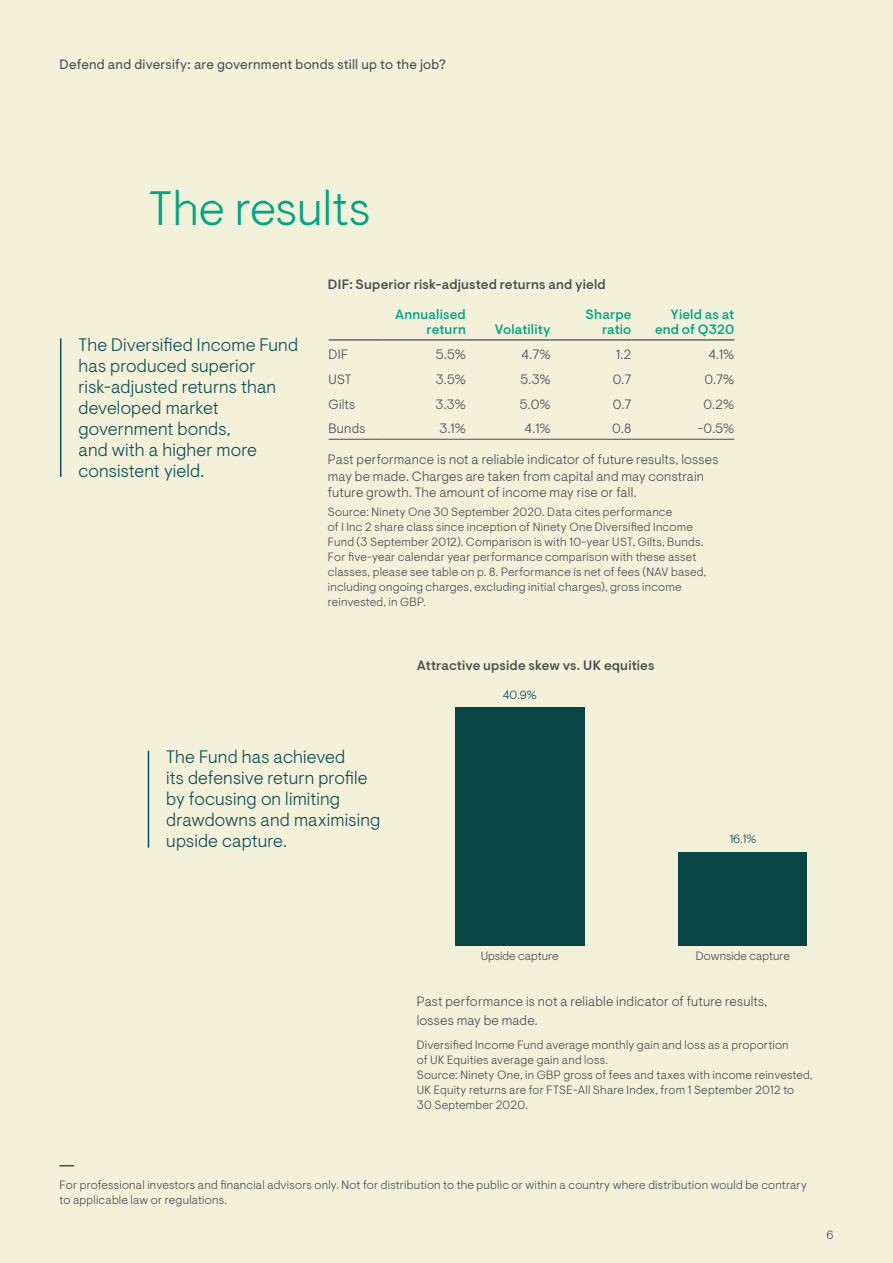
<style>
.page{position:relative;width:893px;height:1263px;background:#f4f1db}
.page>*{position:absolute;margin:0;border:0;box-sizing:border-box;transform-origin:0 0}
.Main_header_1{font:300 48px "Ninety One Visuelt Display";color:#00a786}
.Pull_out_quote_small{font:300 18px/21px "Ninety One Visuelt";letter-spacing:.01em;color:#0c4f51}
.Body_text{font:300 13.5px/16.5px "Ninety One Visuelt";letter-spacing:.015em;color:#4b4c4d}
.Table_body_text_9pt{font:300 13.5px "Ninety One Visuelt";letter-spacing:.015em;color:#4b4c4d}
.Chart_Figure_heading{font:500 13.5px "Ninety One Visuelt";letter-spacing:.015em;color:#4b4c4d}
.Table_column_heading{font:500 13.5px/15px "Ninety One Visuelt";letter-spacing:.015em;color:#00a786;text-align:right}
.t1{font:13.5px "Ninety One Visuelt";letter-spacing:.015em;color:#4b4c4d}
.Source_and_footnote{font:300 12px/15px "Ninety One Visuelt";letter-spacing:.02em;color:#4b4c4d}
.Body_text-2{font:300 12px/15px "Ninety One Visuelt";letter-spacing:.02em;color:#4b4c4d}
.Body_text-3{font:300 12px "Ninety One Visuelt";color:#4b4c4d}
.t2{font:300 12px "Ninety One Visuelt";color:#0c4f51}
</style>
<div class="page">
<hr style="left:329px;top:340px;width:53px;height:1px;background:#231f20">
<hr style="left:382px;top:340px;width:84px;height:1px;background:#231f20">
<hr style="left:466px;top:340px;width:85px;height:1px;background:#231f20">
<hr style="left:551px;top:340px;width:80px;height:1px;background:#231f20">
<hr style="left:631px;top:340px;width:103px;height:1px;background:#231f20">
<hr style="left:329px;top:439px;width:53px;height:1px;background:#4b4c4d">
<hr style="left:382px;top:439px;width:84px;height:1px;background:#4b4c4d">
<hr style="left:466px;top:439px;width:85px;height:1px;background:#4b4c4d">
<hr style="left:551px;top:439px;width:80px;height:1px;background:#4b4c4d">
<hr style="left:631px;top:439px;width:103px;height:1px;background:#4b4c4d">
<hr style="left:60px;top:338px;width:1px;height:139px;background:#0c4f51">
<div style="left:455px;top:707px;width:130px;height:238px;background:#084646"></div>
<div style="left:678px;top:852px;width:129px;height:93px;background:#084646"></div>
<hr style="left:148px;top:751px;width:1px;height:97px;background:#0c4f51">
<svg style="left:60px;top:1165px;width:14px;height:1px"></svg>
<p class="t1" style="left:60px;top:56px;width:388px">Defend and diversify: are government bonds still up to the job?</p>
<p class="Main_header_1" style="left:148px;top:180px;width:224px">The results</p>
<p class="Pull_out_quote_small" style="left:78px;top:334px;width:221px">The Diversified Income Fund has produced superior risk-adjusted returns than developed market government bonds,<br>and with a higher more consistent yield.</p>
<p class="Chart_Figure_heading" style="left:328px;top:277px;width:279px">DIF: Superior risk-adjusted returns and yield</p>
<p class="Table_column_heading" style="left:395px;top:307px;width:72px">Annualised return</p>
<p class="Table_column_heading" style="left:495px;top:322px;width:57px">Volatility</p>
<p class="Table_column_heading" style="left:586px;top:307px;width:47px">Sharpe</p>
<p class="Table_column_heading" style="left:602px;top:322px;width:31px">ratio</p>
<p class="Table_column_heading" style="left:671px;top:307px;width:65px">Yield as at</p>
<p class="Table_column_heading" style="left:655px;top:322px;width:81px">end of Q320</p>
<p class="Table_body_text_9pt" style="left:329px;top:347px;width:21px">DIF</p>
<p class="Table_body_text_9pt" style="left:436px;top:347px;width:32px">5.5%</p>
<p class="Table_body_text_9pt" style="left:522px;top:347px;width:31px">4.7%</p>
<p class="Table_body_text_9pt" style="left:616px;top:347px;width:17px">1.2</p>
<p class="Table_body_text_9pt" style="left:708px;top:347px;width:28px">4.1%</p>
<p class="Table_body_text_9pt" style="left:329px;top:371px;width:25px">UST</p>
<p class="Table_body_text_9pt" style="left:436px;top:371px;width:32px">3.5%</p>
<p class="Table_body_text_9pt" style="left:520px;top:371px;width:32px">5.3%</p>
<p class="Table_body_text_9pt" style="left:613px;top:371px;width:20px">0.7</p>
<p class="Table_body_text_9pt" style="left:704px;top:371px;width:31px">0.7%</p>
<p class="Table_body_text_9pt" style="left:329px;top:396px;width:28px">Gilts</p>
<p class="Table_body_text_9pt" style="left:436px;top:396px;width:32px">3.3%</p>
<p class="Table_body_text_9pt" style="left:520px;top:396px;width:32px">5.0%</p>
<p class="Table_body_text_9pt" style="left:613px;top:396px;width:20px">0.7</p>
<p class="Table_body_text_9pt" style="left:703px;top:396px;width:32px">0.2%</p>
<p class="Table_body_text_9pt" style="left:329px;top:421px;width:38px">Bunds</p>
<p class="Table_body_text_9pt" style="left:440px;top:421px;width:28px">3.1%</p>
<p class="Table_body_text_9pt" style="left:525px;top:421px;width:28px">4.1%</p>
<p class="Table_body_text_9pt" style="left:612px;top:421px;width:21px">0.8</p>
<p class="Table_body_text_9pt" style="left:698px;top:421px;width:38px">-0.5%</p>
<p class="Body_text" style="left:328px;top:451px;width:392px">Past performance is not a reliable indicator of future results, losses may be made. Charges are taken from capital and may constrain future growth. The amount of income may rise or fall.</p>
<p class="Body_text-2" style="left:328px;top:505px;width:380px">Source: Ninety One 30 September 2020. Data cites performance<br>of I Inc 2 share class since inception of Ninety One Diversified Income Fund (3 September 2012). Comparison is with 10-year UST, Gilts, Bunds.<br>For five-year calendar year performance comparison with these asset classes, please see table on p. 8. Performance is net of fees (NAV based, including ongoing charges, excluding initial charges), gross income reinvested, in GBP.</p>
<p class="Chart_Figure_heading" style="left:417px;top:657px;width:239px">Attractive upside skew vs. UK equities</p>
<p class="t2" style="left:503px;top:688px;width:35px">40.9%</p>
<p class="Pull_out_quote_small" style="left:166px;top:747px;width:216px">The Fund has achieved<br>its defensive return profile by focusing on limiting drawdowns and maximising upside capture.</p>
<p class="t2" style="left:730px;top:832px;width:28px">16.1%</p>
<p class="Body_text-3" style="left:481px;top:949px;width:80px">Upside capture</p>
<p class="Body_text-3" style="left:696px;top:949px;width:95px">Downside capture</p>
<p class="Body_text" style="left:417px;top:991px;width:352px;line-height:19.5px">Past performance is not a reliable indicator of future results, losses may be made.</p>
<p class="Source_and_footnote" style="left:417px;top:1037px;width:373px">Diversified Income Fund average monthly gain and loss as a proportion of UK Equities average gain and loss.</p>
<p class="Source_and_footnote" style="left:417px;top:1067px;width:398px">Source: Ninety One, in GBP gross of fees and taxes with income reinvested,<br>UK Equity returns are for FTSE-All Share Index, from 1 September 2012 to<br>30 September 2020.</p>
<p class="Source_and_footnote" style="left:60px;top:1177px;width:749px">For professional investors and financial advisors only. Not for distribution to the public or within a country where distribution would be contrary to applicable law or regulations.</p>
<p class="Body_text-2" style="left:826px;top:1227px;width:9px">6</p>
</div>
